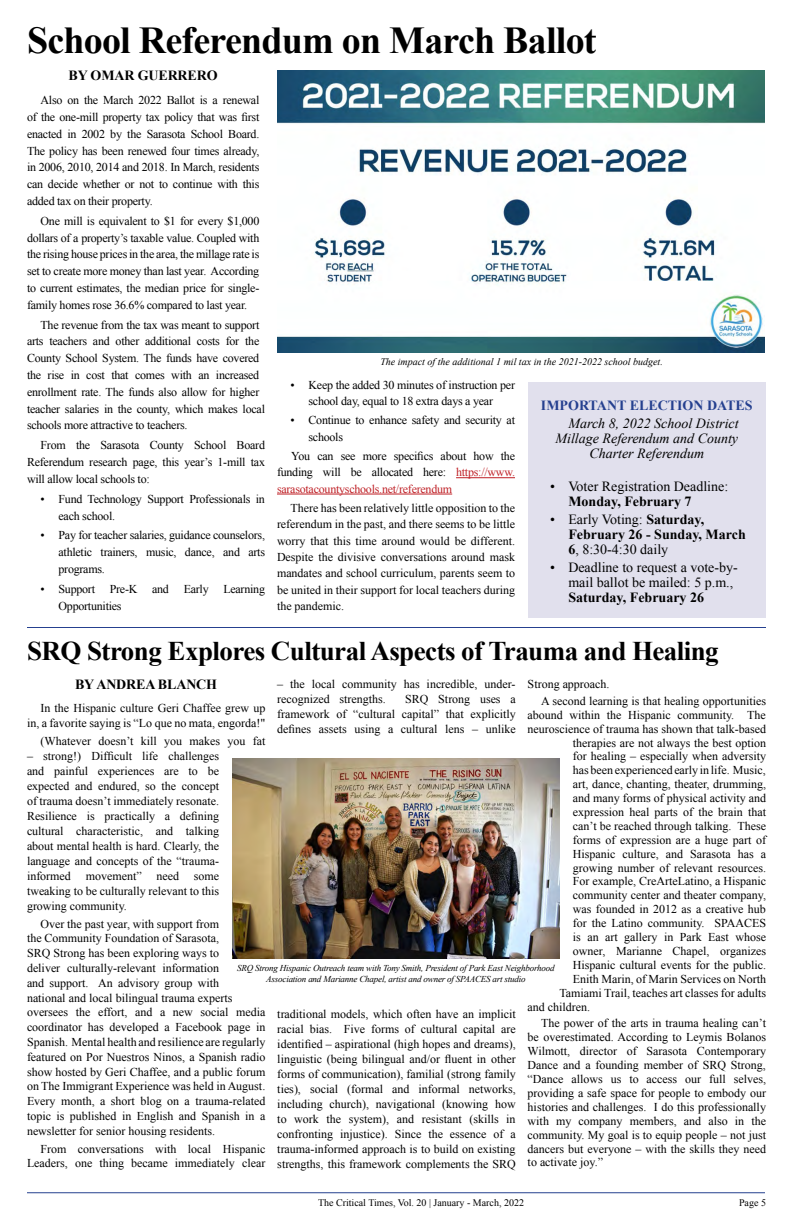
<style>
.page{position:relative;width:792px;height:1224px;background:#fff}
.page>*{position:absolute;margin:0;border:0;box-sizing:border-box;transform-origin:0 0}
.t1{font:700 38px "Times New Roman";letter-spacing:-.02em;color:#000}
.t2{font:700 27px "Times New Roman";letter-spacing:-.02em;color:#000}
.t3{font:700 14px/15px "Times New Roman";color:#000}
.t4{font:14px/15px "Times New Roman";color:#000}
.t5{font:italic 14px "Times New Roman";color:#000}
.t6{font:700 14px "Times New Roman";color:#25408f}
.t7{font:12px/15px "Times New Roman";color:#000;text-align:justify}
.t8{font:12px/16.8px "Times New Roman";letter-spacing:-.02em;color:#000}
.t9{font:italic 10px "Times New Roman";color:#000}
.t10{font:10px "Times New Roman";color:#000}
.t11{font:italic 9px/10.8px "Times New Roman";letter-spacing:-.02em;color:#000;text-align:center}
.s1{font-weight:400}
.s2{color:#bf2026}
</style>
<div class="page">
<hr style="left:27px;top:1192px;width:738px;height:1px;background:#25408f">
<hr style="left:27px;top:627px;width:739px;height:1px;background:#25408f">
<img style="left:233px;top:759px;width:326px;height:200px">
<hr style="left:456px;top:477px;width:59px;height:1px;background:#bf2026">
<hr style="left:277px;top:494px;width:175px;height:1px;background:#bf2026">
<img style="left:277px;top:70px;width:488px;height:283px">
<div style="left:528px;top:382px;width:238px;height:236px;background:#e1e0ed"></div>
<h1 class="t1" style="left:27px;top:14px;width:571px">School Referendum on March Ballot</h1>
<p class="t3" style="left:69px;top:67px;width:151px">BY OMAR GUERRERO</p>
<p class="t7" style="left:27px;top:92px;width:234px;line-height:16.8px;text-indent:14px">Also on the March 2022 Ballot is a renewal of the one-mill property tax policy that was first enacted in 2002 by the Sarasota School Board.<br>The policy has been renewed four times already, in 2006, 2010, 2014 and 2018. In March, residents can decide whether or not to continue with this added tax on their property.</p>
<p class="t7" style="left:27px;top:212px;width:234px;line-height:16.8px;text-indent:14px">One mill is equivalent to $1 for every $1,000 dollars of a property’s taxable value. Coupled with the rising house prices in the area, the millage rate is set to create more money than last year. According to current estimates, the median price for single&shy;family homes rose 36.6% compared to last year.</p>
<p class="t8" style="left:27px;top:316px;width:240px;text-indent:14px">The revenue from the tax was meant to support arts teachers and other additional costs for the County School System. The funds have covered the rise in cost that comes with an increased enrollment rate. The funds also allow for higher teacher salaries in the county, which makes local schools more attractive to teachers.</p>
<p class="t7" style="left:27px;top:437px;width:240px;line-height:16.8px;text-indent:14px">From the Sarasota County School Board Referendum research page, this year’s 1-mill tax will allow local schools to:</p>
<p class="t8" style="left:58px;top:490px;width:208px;text-indent:-18px">• Fund Technology Support Professionals in each school.</p>
<p class="t7" style="left:58px;top:527px;width:208px;line-height:16.8px;text-indent:-18px">• Pay for teacher salaries, guidance counselors, athletic trainers, music, dance, and arts programs.</p>
<p class="t8" style="left:58px;top:580px;width:208px;text-indent:-18px">• Support Pre-K and Early Learning<br>Opportunities</p>
<p class="t9" style="left:380px;top:355px;width:284px">The impact of the additional 1 mil tax in the 2021-2022 school budget.</p>
<p class="t6" style="left:541px;top:396px;width:213px">IMPORTANT ELECTION DATES</p>
<p class="t5" style="left:568px;top:414px;width:172px">March 8, 2022 School District</p>
<p class="t5" style="left:556px;top:429px;width:184px">Millage Referendum and County</p>
<p class="t5" style="left:589px;top:444px;width:116px">Charter Referendum</p>
<p class="t4" style="left:550px;top:479px;width:179px">• Voter Registration Deadline:</p>
<p class="t3" style="left:568px;top:494px;width:125px">Monday, February 7</p>
<p class="t3" style="left:568px;top:512px;width:179px;text-indent:-18px"><span class="s1">• Early Voting:</span> Saturday,<br>February 26 - Sunday, March<br>6<span class="s1">, 8:30-4:30 daily</span></p>
<p class="t4" style="left:568px;top:560px;width:171px;text-indent:-18px">• Deadline to request a vote-by&shy;mail ballot be mailed: 5 p.m.,</p>
<p class="t3" style="left:568px;top:590px;width:137px">Saturday, February 26</p>
<p class="t8" style="left:290px;top:376px;width:226px;line-height:16.3px;text-align:center">• Keep the added 30 minutes of instruction per school day, equal to 18 extra days a year</p>
<p class="t8" style="left:308px;top:412px;width:208px;line-height:16.3px;text-indent:-18px">• Continue to enhance safety and security at schools</p>
<p class="t7" style="left:277px;top:448px;width:240px;line-height:16.3px;text-indent:14px">You can see more specifics about how the funding will be allocated here: <span class="s2">https://www. sarasotacountyschools.net/referendum</span></p>
<p class="t7" style="left:277px;top:500px;width:240px;line-height:16.3px;text-indent:14px">There has been relatively little opposition to the referendum in the past, and there seems to be little worry that this time around would be different.<br>Despite the divisive conversations around mask mandates and school curriculum, parents seem to be united in their support for local teachers during the pandemic.</p>
<h2 class="t2" style="left:27px;top:633px;width:693px">SRQ Strong Explores Cultural Aspects of Trauma and Healing</h2>
<p class="t7" style="left:277px;top:676px;width:240px">– the local community has incredible, under&shy;recognized strengths.</p>
<p class="t7" style="left:541px;top:675px;width:226px;line-height:17px;text-indent:-14px">Strong approach.<br>A second learning is that healing opportunities</p>
<p class="t7" style="left:528px;top:707px;width:240px">abound within the Hispanic community. The</p>
<p class="t7" style="left:528px;top:721px;width:240px">neuroscience of trauma has shown that talk-based</p>
<p class="t7" style="left:573px;top:735px;width:195px">therapies are not always the best option</p>
<p class="t7" style="left:573px;top:749px;width:195px">for healing – especially when adversity</p>
<p class="t7" style="left:573px;top:763px;width:195px">has been experienced early in life. Music,</p>
<p class="t7" style="left:573px;top:776px;width:195px">art, dance, chanting, theater, drumming,</p>
<p class="t7" style="left:573px;top:790px;width:195px">and many forms of physical activity and</p>
<p class="t7" style="left:573px;top:804px;width:195px">expression heal parts of the brain that</p>
<p class="t7" style="left:573px;top:818px;width:195px">can’t be reached through talking. These</p>
<p class="t7" style="left:573px;top:832px;width:195px">forms of expression are a huge part of</p>
<p class="t7" style="left:573px;top:846px;width:195px">Hispanic culture, and Sarasota has a</p>
<p class="t7" style="left:573px;top:860px;width:195px">growing number of relevant resources.</p>
<p class="t7" style="left:573px;top:874px;width:195px">For example, CreArteLatino, a Hispanic</p>
<p class="t7" style="left:573px;top:888px;width:195px">community center and theater company,</p>
<p class="t7" style="left:573px;top:902px;width:195px">was founded in 2012 as a creative hub</p>
<p class="t7" style="left:573px;top:915px;width:195px">for the Latino community. SPAACES</p>
<p class="t7" style="left:573px;top:929px;width:195px">is an art gallery in Park East whose</p>
<p class="t7" style="left:573px;top:943px;width:195px">owner, Marianne Chapel, organizes</p>
<p class="t7" style="left:573px;top:957px;width:195px">Hispanic cultural events for the public.</p>
<p class="t7" style="left:573px;top:971px;width:195px">Enith Marin, of Marin Services on North</p>
<p class="t7" style="left:559px;top:985px;width:208px">Tamiami Trail, teaches art classes for adults</p>
<p class="t7" style="left:528px;top:999px;width:64px">and children.</p>
<p class="t7" style="left:528px;top:1016px;width:240px;line-height:13.9px;text-indent:14px">The power of the arts in trauma healing can’t be overestimated. According to Leymis Bolanos Wilmott, director of Sarasota Contemporary Dance and a founding member of SRQ Strong, “Dance allows us to access our full selves, providing a safe space for people to embody our histories and challenges. I do this professionally with my company members, and also in the community. My goal is to equip people – not just dancers but everyone – with the skills they need to activate joy.”</p>
<p class="t3" style="left:75px;top:677px;width:144px">BY ANDREA BLANCH</p>
<p class="t7" style="left:27px;top:700px;width:240px;text-align:right">In the Hispanic culture Geri Chaffee grew up in, a favorite saying is “Lo que no mata, engorda!"</p>
<p class="t7" style="left:40px;top:733px;width:226px">(Whatever doesn’t kill you makes you fat</p>
<p class="t7" style="left:27px;top:748px;width:194px">– strong!) Difficult life challenges and painful experiences are to be expected and endured, so the concept of trauma doesn’t immediately resonate.<br>Resilience is practically a defining cultural characteristic, and talking about mental health is hard. Clearly, the language and concepts of the “trauma&shy;informed movement” need some tweaking to be culturally relevant to this growing community.</p>
<p class="t7" style="left:27px;top:916px;width:240px;text-align:left;text-indent:14px">Over the past year, with support from<br>the Community Foundation of Sarasota,<br>SRQ Strong has been exploring ways to<br>deliver culturally-relevant information<br>and support. An advisory group with<br>national and local bilingual trauma experts oversees the effort, and a new social media coordinator has developed a Facebook page in Spanish. Mental health and resilience are regularly featured on Por Nuestros Ninos, a Spanish radio show hosted by Geri Chaffee, and a public forum on The Immigrant Experience was held in August.<br>Every month, a short blog on a trauma-related topic is published in English and Spanish in a newsletter for senior housing residents.</p>
<p class="t7" style="left:27px;top:1141px;width:240px;text-align:right">From conversations with local Hispanic<br>Leaders, one thing became immediately clear</p>
<p class="t7" style="left:277px;top:691px;width:240px;text-indent:128px">SRQ Strong uses a framework of “cultural capital” that explicitly defines assets using a cultural lens – unlike</p>
<p class="t11" style="left:237px;top:963px;width:319px">SRQ Strong Hispanic Outreach team with Tony Smith, President of Park East Neighborhood<br>Association and Marianne Chapel, artist and owner of SPAACES art studio</p>
<p class="t7" style="left:277px;top:1006px;width:240px">traditional models, which often have an implicit racial bias. Five forms of cultural capital are identified – aspirational (high hopes and dreams), linguistic (being bilingual and/or fluent in other forms of communication), familial (strong family ties), social (formal and informal networks, including church), navigational (knowing how to work the system), and resistant (skills in confronting injustice). Since the essence of a trauma-informed approach is to build on existing strengths, this framework complements the SRQ</p>
<p class="t10" style="left:318px;top:1196px;width:208px">The Critical Times, Vol. 20 | January - March, 2022</p>
<p class="t10" style="left:739px;top:1196px;width:28px">Page 5</p>
</div>
